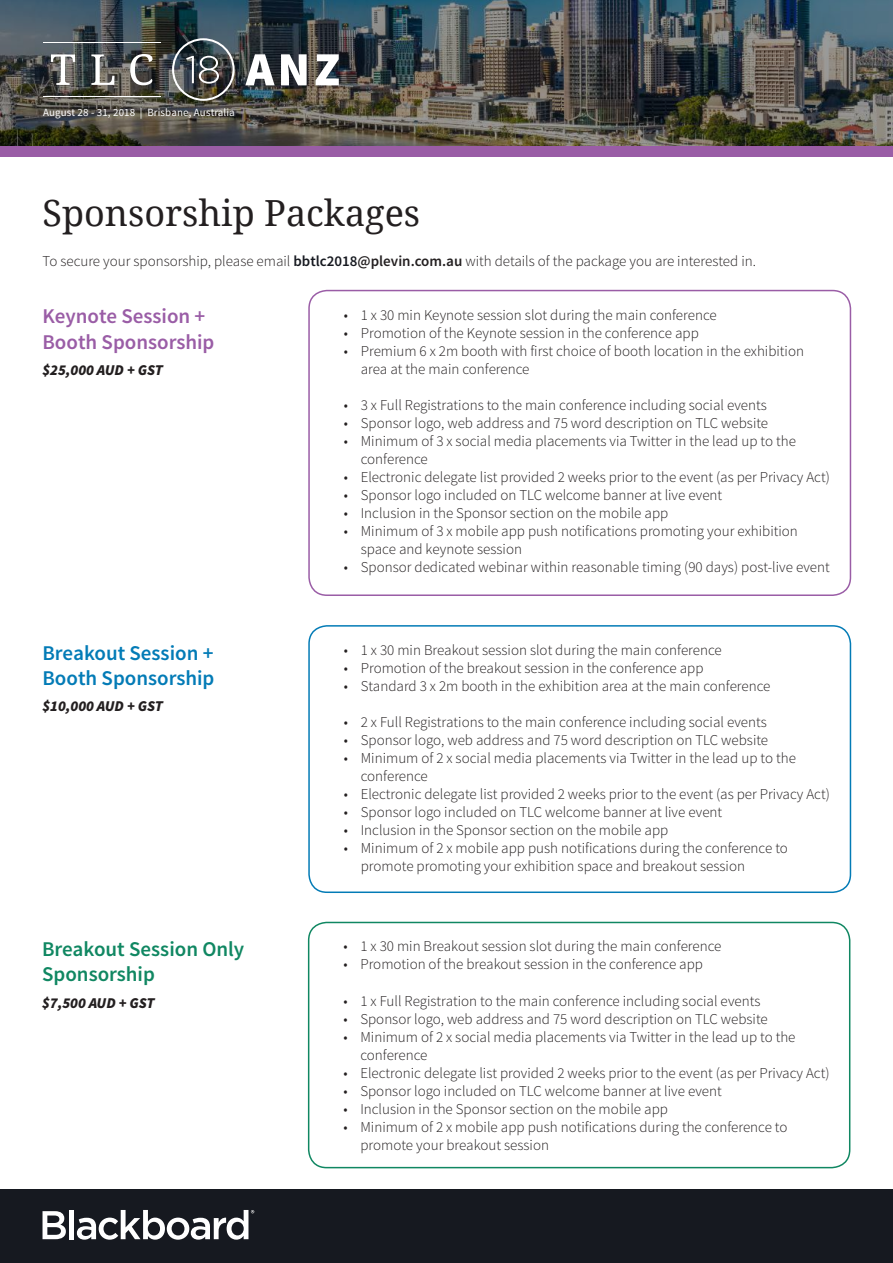
<style>
.page{position:relative;width:893px;height:1263px;background:#fff}
.page>*{position:absolute;margin:0;border:0;box-sizing:border-box;transform-origin:0 0}
.t1{font:36px "Noto Serif";color:#231f20}
.t2{font:600 21px/25.2px "Source Sans Pro";color:#037bb6}
.t3{font:600 21px/25.2px "Source Sans Pro";color:#9a5da6}
.t4{font:600 21px/25.2px "Source Sans Pro";color:#108762}
.t5{font:300 15px/18px "Source Sans Pro";color:#231f20}
.t6{font:italic 900 15px "Source Sans Pro";color:#231f20}
.t7{font:10.95px "Source Sans Pro";letter-spacing:.01em;color:#fff}
.s1{font-weight:600;color:#161920}
.s2{font-weight:600}
</style>
<div class="page">
<img style="left:0;top:0;width:893px;height:146px">
<div style="left:0;top:1189px;width:893px;height:74px;background:#161920"></div>
<div style="left:0;top:146px;width:893px;height:10px;background:#9a5da6"></div>
<svg style="left:43px;top:1211px;width:23px;height:28px"></svg>
<div style="left:69px;top:1210px;width:5px;height:29px;background:#fff"></div>
<svg style="left:77px;top:1210px;width:177px;height:30px"></svg>
<img style="left:172px;top:38px;width:63px;height:63px">
<svg style="left:51px;top:54px;width:24px;height:31px"></svg>
<svg style="left:91px;top:54px;width:24px;height:31px"></svg>
<svg style="left:130px;top:54px;width:23px;height:31px"></svg>
<hr style="left:43px;top:42px;width:117px;height:1px;background:#fff">
<hr style="left:43px;top:97px;width:117px;height:1px;background:#fff">
<svg style="left:245px;top:54px;width:30px;height:31px"></svg>
<svg style="left:281px;top:54px;width:26px;height:31px"></svg>
<svg style="left:316px;top:54px;width:23px;height:31px"></svg>
<div style="left:308px;top:290px;width:543px;height:306px;border:2px solid #9a5da6;border-radius:18px"></div>
<div style="left:308px;top:625px;width:543px;height:268px;border:2px solid #037bb6;border-radius:18px"></div>
<div style="left:308px;top:922px;width:542px;height:246px;border:2px solid #108762;border-radius:18px"></div>
<p class="t7" style="left:43px;top:106px;width:193px">August 28 - 31, 2018 | Brisbane, Australia</p>
<h1 class="t1" style="left:43px;top:189px;width:379px">Sponsorship Packages</h1>
<p class="t5" style="left:43px;top:252px;width:715px">To secure your sponsorship, please email <span class="s1">bbtlc2018</span><span class="s2">@plevin.com.au</span> with details of the package you are interested in.</p>
<p class="t5" style="left:344px;top:306px;width:374px">• 1 x 30 min Keynote session slot during the main conference</p>
<p class="t5" style="left:344px;top:324px;width:356px">• Promotion of the Keynote session in the conference app</p>
<p class="t5" style="left:361px;top:342px;width:445px;text-indent:-17px">• Premium 6 x 2m booth with first choice of booth location in the exhibition area at the main conference</p>
<p class="t5" style="left:344px;top:396px;width:425px">• 3 x Full Registrations to the main conference including social events</p>
<p class="t5" style="left:344px;top:414px;width:426px">• Sponsor logo, web address and 75 word description on TLC website</p>
<p class="t5" style="left:361px;top:432px;width:437px;text-indent:-17px">• Minimum of 3 x social media placements via Twitter in the lead up to the conference</p>
<p class="t5" style="left:344px;top:468px;width:488px">• Electronic delegate list provided 2 weeks prior to the event (as per Privacy Act)</p>
<p class="t5" style="left:344px;top:486px;width:380px">• Sponsor logo included on TLC welcome banner at live event</p>
<p class="t5" style="left:344px;top:504px;width:326px">• Inclusion in the Sponsor section on the mobile app</p>
<p class="t5" style="left:361px;top:522px;width:439px;text-indent:-17px">• Minimum of 3 x mobile app push notifications promoting your exhibition space and keynote session</p>
<p class="t5" style="left:344px;top:558px;width:488px">• Sponsor dedicated webinar within reasonable timing (90 days) post-live event</p>
<h2 class="t3" style="left:43px;top:304px;width:173px">Keynote Session +<br>Booth Sponsorship</h2>
<p class="t6" style="left:43px;top:360px;width:122px">$25,000 AUD + GST</p>
<h2 class="t2" style="left:43px;top:641px;width:173px">Breakout Session +<br>Booth Sponsorship</h2>
<p class="t6" style="left:43px;top:696px;width:122px">$10,000 AUD + GST</p>
<h2 class="t4" style="left:42px;top:937px;width:204px">Breakout Session Only<br>Sponsorship</h2>
<p class="t6" style="left:42px;top:992px;width:114px">$7,500 AUD + GST</p>
<p class="t5" style="left:344px;top:641px;width:380px">• 1 x 30 min Breakout session slot during the main conference</p>
<p class="t5" style="left:344px;top:659px;width:361px">• Promotion of the breakout session in the conference app</p>
<p class="t5" style="left:344px;top:677px;width:428px">• Standard 3 x 2m booth in the exhibition area at the main conference</p>
<p class="t5" style="left:344px;top:713px;width:425px">• 2 x Full Registrations to the main conference including social events</p>
<p class="t5" style="left:344px;top:731px;width:426px">• Sponsor logo, web address and 75 word description on TLC website</p>
<p class="t5" style="left:361px;top:749px;width:437px;text-indent:-17px">• Minimum of 2 x social media placements via Twitter in the lead up to the conference</p>
<p class="t5" style="left:344px;top:785px;width:488px">• Electronic delegate list provided 2 weeks prior to the event (as per Privacy Act)</p>
<p class="t5" style="left:344px;top:803px;width:380px">• Sponsor logo included on TLC welcome banner at live event</p>
<p class="t5" style="left:344px;top:821px;width:326px">• Inclusion in the Sponsor section on the mobile app</p>
<p class="t5" style="left:361px;top:839px;width:429px;text-indent:-17px">• Minimum of 2 x mobile app push notifications during the conference to promote promoting your exhibition space and breakout session</p>
<p class="t5" style="left:343px;top:937px;width:380px">• 1 x 30 min Breakout session slot during the main conference</p>
<p class="t5" style="left:343px;top:955px;width:361px">• Promotion of the breakout session in the conference app</p>
<p class="t5" style="left:343px;top:991px;width:419px">• 1 x Full Registration to the main conference including social events</p>
<p class="t5" style="left:343px;top:1009px;width:426px">• Sponsor logo, web address and 75 word description on TLC website</p>
<p class="t5" style="left:360px;top:1027px;width:437px;text-indent:-17px">• Minimum of 2 x social media placements via Twitter in the lead up to the conference</p>
<p class="t5" style="left:343px;top:1063px;width:488px">• Electronic delegate list provided 2 weeks prior to the event (as per Privacy Act)</p>
<p class="t5" style="left:343px;top:1081px;width:380px">• Sponsor logo included on TLC welcome banner at live event</p>
<p class="t5" style="left:343px;top:1099px;width:326px">• Inclusion in the Sponsor section on the mobile app</p>
<p class="t5" style="left:360px;top:1117px;width:429px;text-indent:-17px">• Minimum of 2 x mobile app push notifications during the conference to promote your breakout session</p>
</div>
